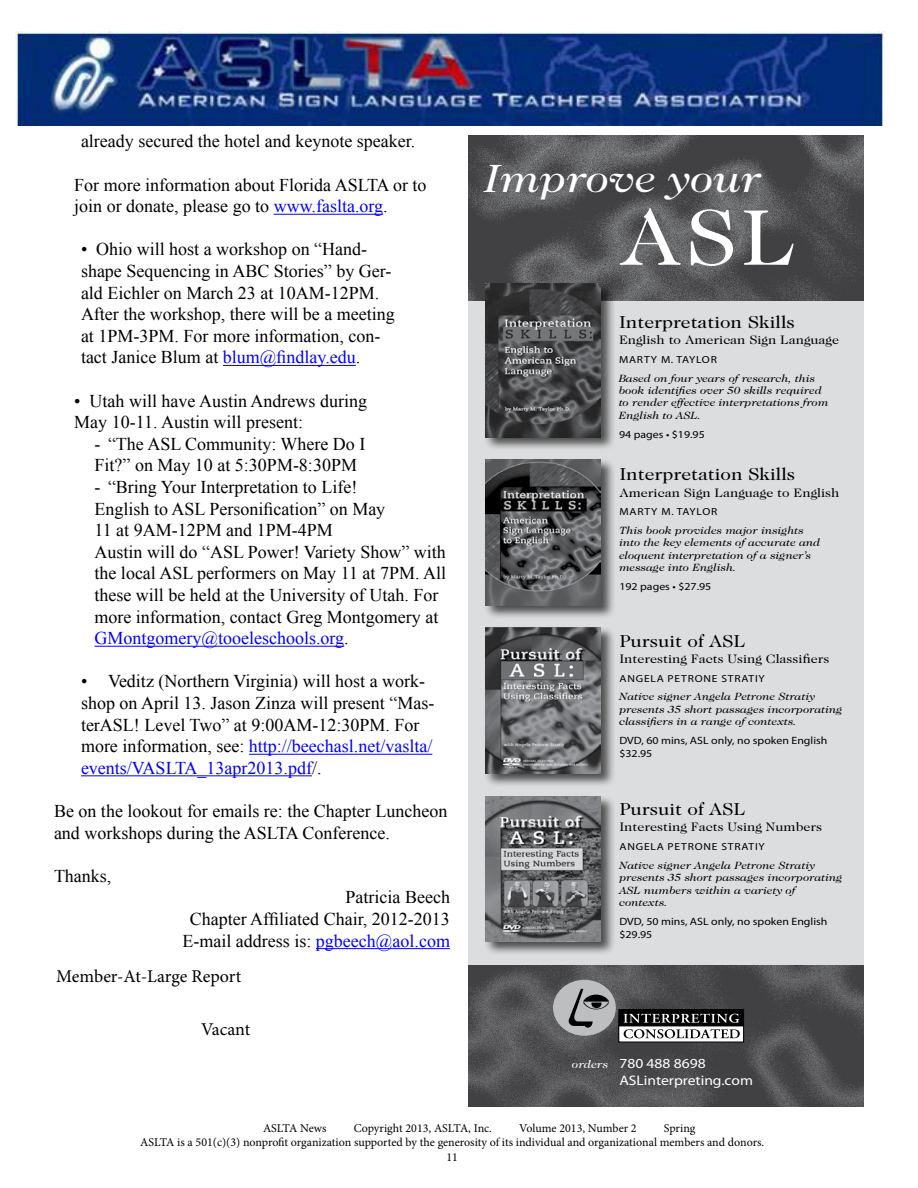
<style>
.page{position:relative;width:918px;height:1188px;background:#fff}
.page>*{position:absolute;margin:0;border:0;box-sizing:border-box;transform-origin:0 0}
.t1{font:79.8px "Caslon Two Twenty Four";color:#fff;scale:1.12 1}
.t2{font:italic 39.9px "Caslon Two Twenty Four";color:#fff;scale:1.12 1}
.t3{font:18px/21.6px "Times New Roman";color:#000}
.t4{font:18px "Minion Pro";letter-spacing:-.005em;color:#000}
.t5{font:17.4px "Caslon Two Twenty Four";color:#000;scale:1.12 1}
.t6{font:13.8px/16.6px "Myriad Pro";color:#fff;scale:1.12 1}
.t7{font:12.45px "Caslon Two Twenty Four";color:#000;scale:1.12 1}
.t8{font:12px "Minion Pro";letter-spacing:-.005em;color:#000}
.t9{font:italic 11.1px "Caslon Two Twenty Four";color:#fff;scale:1.12 1}
.t10{font:italic 10.65px/12.5px "Caslon Two Twenty Four";color:#000;scale:1.12 1}
.t11{font:10.65px/12.8px "Myriad Pro";color:#000;scale:1.12 1}
.t12{font:10.35px "Myriad Pro";letter-spacing:.07em;color:#000;scale:1.12 1}
.s1{color:#00f}
</style>
<div class="page">
<img style="left:16px;top:32px;width:868px;height:94px">
<div style="left:468px;top:135px;width:396px;height:869px;background:#dcddde"></div>
<img style="left:468px;top:135px;width:396px;height:165px">
<div style="left:483px;top:282px;width:133px;height:169px;background:#000;opacity:.65"></div>
<img style="left:485px;top:283px;width:116px;height:154px">
<div style="left:483px;top:458px;width:133px;height:161px;background:#000;opacity:.65"></div>
<img style="left:485px;top:460px;width:116px;height:145px">
<div style="left:483px;top:626px;width:133px;height:161px;background:#000;opacity:.65"></div>
<img style="left:485px;top:628px;width:116px;height:145px">
<div style="left:483px;top:795px;width:133px;height:160px;background:#000;opacity:.65"></div>
<img style="left:485px;top:797px;width:116px;height:145px">
<img style="left:468px;top:965px;width:396px;height:142px">
<div style="left:619px;top:1026px;width:125px;height:16px;background:#fff"></div>
<div style="left:619px;top:1010px;width:125px;height:16px;background:linear-gradient(to right,#010101,#000)"></div>
<div style="left:619px;top:1010px;width:125px;height:16px;border:1px solid #000"></div>
<div style="left:553px;top:980px;width:63px;height:56px;background:#bcbec0;border-radius:50%"></div>
<svg style="left:624px;top:1014px;width:115px;height:9px"></svg>
<svg style="left:624px;top:1029px;width:116px;height:9px"></svg>
<svg style="left:569px;top:989px;width:40px;height:39px"></svg>
<hr style="left:274px;top:214px;width:109px;height:1px;background:#00f">
<hr style="left:223px;top:365px;width:133px;height:1px;background:#00f">
<hr style="left:94px;top:646px;width:250px;height:1px;background:#00f">
<hr style="left:249px;top:754px;width:183px;height:1px;background:#00f">
<hr style="left:81px;top:775px;width:231px;height:1px;background:#00f">
<hr style="left:316px;top:948px;width:134px;height:1px;background:#00f">
<p class="t3" style="left:81px;top:130px;width:336px">already secured the hotel and keynote speaker.</p>
<p class="t3" style="left:74px;top:174px;width:354px">For more information about Florida ASLTA or to join or donate, please go to <span class="s1">www.faslta.org</span>.</p>
<p class="t3" style="left:81px;top:238px;width:315px">• Ohio will host a workshop on “Hand&shy;shape Sequencing in ABC Stories” by Ger&shy;ald Eichler on March 23 at 10AM-12PM.<br>After the workshop, there will be a meeting at 1PM-3PM. For more information, con&shy;tact Janice Blum at <span class="s1">blum@findlay.edu</span>.</p>
<p class="t3" style="left:74px;top:390px;width:294px">• Utah will have Austin Andrews during<br>May 10-11. Austin will present:</p>
<p class="t3" style="left:95px;top:433px;width:272px">- “The ASL Community: Where Do I<br>Fit?” on May 10 at 5:30PM-8:30PM</p>
<p class="t3" style="left:95px;top:476px;width:353px">- “Bring Your Interpretation to Life!<br>English to ASL Personification” on May<br>11 at 9AM-12PM and 1PM-4PM<br>Austin will do “ASL Power! Variety Show” with the local ASL performers on May 11 at 7PM. All these will be held at the University of Utah. For more information, contact Greg Montgomery at <span class="s1">GMontgomery@tooeleschools.org</span>.</p>
<p class="t3" style="left:81px;top:670px;width:355px">• Veditz (Northern Virginia) will host a work&shy;shop on April 13. Jason Zinza will present “Mas&shy;terASL! Level Two” at 9:00AM-12:30PM. For more information, see: <span class="s1">http://beechasl.net/vaslta/ events/VASLTA_13apr2013.pdf</span>/.</p>
<p class="t3" style="left:54px;top:800px;width:395px">Be on the lookout for emails re: the Chapter Luncheon and workshops during the ASLTA Conference.</p>
<p class="t3" style="left:54px;top:865px;width:59px">Thanks,</p>
<p class="t3" style="left:183px;top:886px;width:269px;text-align:right">Patricia Beech<br>Chapter Affiliated Chair, 2012-2013<br>E-mail address is: <span class="s1">pgbeech@aol.com</span></p>
<p class="t4" style="left:56px;top:964px;width:187px">Member-At-Large Report</p>
<p class="t4" style="left:201px;top:1017px;width:51px">Vacant</p>
<h2 class="t2" style="left:485px;top:155px;width:249px">Improve your</h2>
<h1 class="t1" style="left:621px;top:191px;width:157px">ASL</h1>
<p class="t5" style="left:619px;top:312px;width:158px">Interpretation Skills</p>
<p class="t7" style="left:619px;top:333px;width:198px">English to American Sign Language</p>
<p class="t12" style="left:619px;top:353px;width:89px">MARTY M. TAYLOR</p>
<p class="t10" style="left:619px;top:372px;width:189px">Based on four years of research, this book identifies over 50 skills required to render effective interpretations from English to ASL.</p>
<p class="t11" style="left:619px;top:428px;width:78px">94 pages • $19.95</p>
<p class="t5" style="left:619px;top:464px;width:158px">Interpretation Skills</p>
<p class="t7" style="left:619px;top:485px;width:198px">American Sign Language to English</p>
<p class="t12" style="left:620px;top:505px;width:89px">MARTY M. TAYLOR</p>
<p class="t10" style="left:619px;top:524px;width:181px">This book provides major insights into the key elements of accurate and eloquent interpretation of a signer’s message into English.</p>
<p class="t11" style="left:619px;top:580px;width:84px">192 pages • $27.95</p>
<p class="t5" style="left:619px;top:631px;width:114px">Pursuit of ASL</p>
<p class="t7" style="left:619px;top:652px;width:189px">Interesting Facts Using Classifiers</p>
<p class="t12" style="left:620px;top:672px;width:131px">ANGELA PETRONE STRATIY</p>
<p class="t10" style="left:619px;top:690px;width:201px">Native signer Angela Petrone Stratiy presents 35 short passages incorporating classifiers in a range of contexts.</p>
<p class="t11" style="left:619px;top:734px;width:187px">DVD, 60 mins, ASL only, no spoken English $32.95</p>
<p class="t5" style="left:619px;top:799px;width:114px">Pursuit of ASL</p>
<p class="t7" style="left:619px;top:820px;width:182px">Interesting Facts Using Numbers</p>
<p class="t12" style="left:620px;top:840px;width:131px">ANGELA PETRONE STRATIY</p>
<p class="t10" style="left:619px;top:859px;width:201px">Native signer Angela Petrone Stratiy presents 35 short passages incorporating<br>ASL numbers within a variety of contexts.</p>
<p class="t11" style="left:619px;top:915px;width:187px">DVD, 50 mins, ASL only, no spoken English $29.95</p>
<p class="t9" style="left:572px;top:1058px;width:34px">orders</p>
<p class="t6" style="left:619px;top:1055px;width:121px">780 488 8698<br>ASLinterpreting.com</p>
<p class="t8" style="left:263px;top:1120px;width:65px">ASLTA News</p>
<p class="t8" style="left:354px;top:1120px;width:140px">Copyright 2013, ASLTA, Inc.</p>
<p class="t8" style="left:519px;top:1120px;width:119px">Volume 2013, Number 2</p>
<p class="t8" style="left:664px;top:1120px;width:33px">Spring</p>
<p class="t8" style="left:140px;top:1134px;width:625px">ASLTA is a 501(c)(3) nonprofit organization supported by the generosity of its individual and organizational members and donors.</p>
<p class="t8" style="left:446px;top:1149px;width:13px">11</p>
</div>
